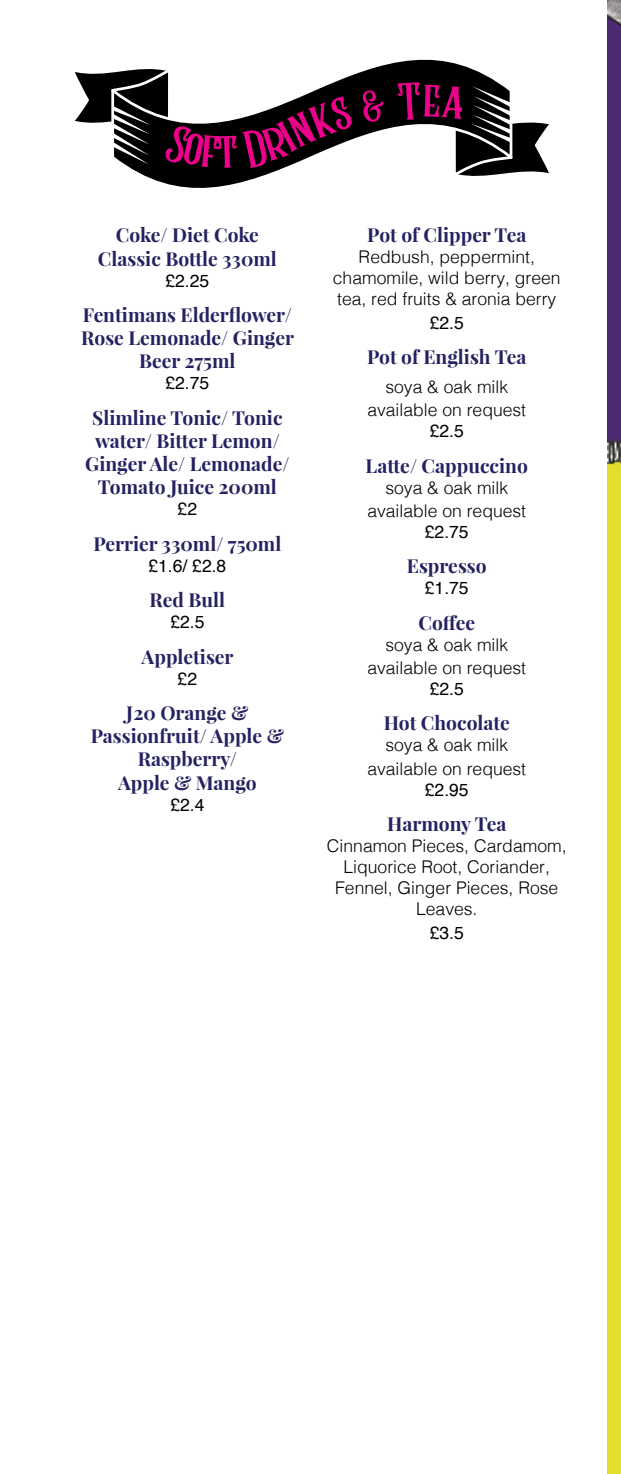
<style>
.page{position:relative;width:621px;height:1474px;background:#fff}
.page>*{position:absolute;margin:0;border:0;box-sizing:border-box;transform-origin:0 0}
.t1{font:700 19.25px/23.1px "Playfair Display";color:#262262;text-align:center}
.t2{font:300 17.5px/21px "Helvetica";color:#000;text-align:center}
.t3{font:17.5px "Helvetica";color:#000}
</style>
<div class="page">
<svg style="left:130px;top:59px;width:367px;height:129px"></svg>
<img style="left:607px;top:0;width:13px;height:1473px">
<svg style="left:74px;top:59px;width:279px;height:109px"></svg>
<svg style="left:359px;top:88px;width:29px;height:35px"></svg>
<svg style="left:397px;top:82px;width:152px;height:101px"></svg>
<p class="t1" style="left:98px;top:223px;width:180px">Coke/ Diet Coke<br>Classic Bottle 330ml</p>
<p class="t3" style="left:165px;top:267px;width:45px">£2.25</p>
<p class="t1" style="left:81px;top:303px;width:214px">Fentimans Elderflower/<br>Rose Lemonade/ Ginger<br>Beer 275ml</p>
<p class="t3" style="left:165px;top:369px;width:45px">£2.75</p>
<p class="t1" style="left:85px;top:406px;width:206px">Slimline Tonic/ Tonic water/ Bitter Lemon/<br>Ginger Ale/ Lemonade/<br>Tomato Juice 200ml</p>
<p class="t3" style="left:177px;top:495px;width:21px">£2</p>
<p class="t1" style="left:93px;top:532px;width:189px">Perrier 330ml/ 750ml</p>
<p class="t3" style="left:148px;top:552px;width:79px">£1.6/ £2.8</p>
<p class="t1" style="left:149px;top:588px;width:77px">Red Bull</p>
<p class="t3" style="left:170px;top:608px;width:36px">£2.5</p>
<p class="t1" style="left:141px;top:645px;width:93px">Appletiser</p>
<p class="t3" style="left:177px;top:665px;width:21px">£2</p>
<p class="t1" style="left:91px;top:701px;width:194px">J20 Orange &amp;<br>Passionfruit/ Apple &amp;<br>Raspberry/<br>Apple &amp; Mango</p>
<p class="t3" style="left:170px;top:791px;width:36px">£2.4</p>
<p class="t1" style="left:367px;top:223px;width:160px">Pot of Clipper Tea</p>
<p class="t2" style="left:332px;top:245px;width:229px">Redbush, peppermint, chamomile, wild berry, green tea, red fruits &amp; aronia berry</p>
<p class="t3" style="left:429px;top:309px;width:36px">£2.5</p>
<p class="t1" style="left:367px;top:345px;width:161px">Pot of English Tea</p>
<p class="t2" style="left:367px;top:374px;width:160px;line-height:23.1px">soya &amp; oak milk available on request</p>
<p class="t3" style="left:429px;top:417px;width:36px">£2.5</p>
<p class="t1" style="left:365px;top:453px;width:164px">Latte/ Cappuccino</p>
<p class="t2" style="left:367px;top:474px;width:160px;line-height:23.1px">soya &amp; oak milk available on request</p>
<p class="t3" style="left:424px;top:518px;width:45px">£2.75</p>
<p class="t1" style="left:406px;top:554px;width:81px">Espresso</p>
<p class="t3" style="left:424px;top:574px;width:45px">£1.75</p>
<p class="t1" style="left:418px;top:611px;width:58px">Coffee</p>
<p class="t2" style="left:367px;top:631px;width:160px;line-height:23.1px">soya &amp; oak milk available on request</p>
<p class="t3" style="left:429px;top:675px;width:36px">£2.5</p>
<p class="t1" style="left:383px;top:711px;width:127px">Hot Chocolate</p>
<p class="t2" style="left:367px;top:732px;width:160px;line-height:23.1px">soya &amp; oak milk available on request</p>
<p class="t3" style="left:424px;top:776px;width:45px">£2.95</p>
<p class="t1" style="left:386px;top:812px;width:121px">Harmony Tea</p>
<p class="t2" style="left:327px;top:834px;width:241px">Cinnamon Pieces, Cardamom,<br>Liquorice Root, Coriander,<br>Fennel, Ginger Pieces, Rose<br>Leaves.</p>
<p class="t3" style="left:429px;top:919px;width:36px">£3.5</p>
</div>
